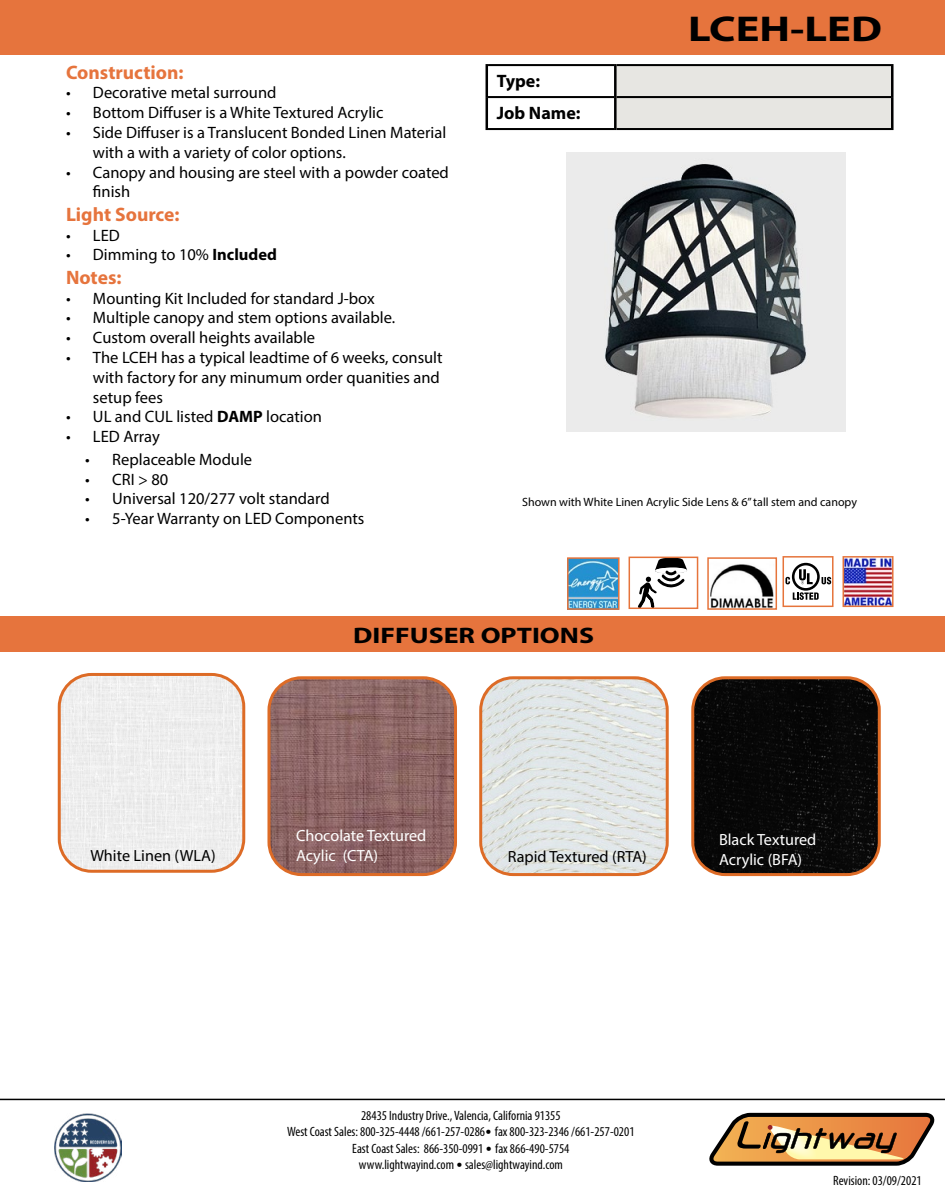
<style>
.page{position:relative;width:945px;height:1188px;background:#fff}
.page>*{position:absolute;margin:0;border:0;box-sizing:border-box;transform-origin:0 0}
.t1{font:700 36px "Myriad Pro";color:#000;scale:1.24 1}
.t2{font:700 22.5px "Myriad Pro";color:#000;scale:1.24 1}
.t3{font:700 19.5px "Myriad Pro";color:#e6743d}
.t4{font:700 18px/32px "Myriad Pro";color:#000}
.t5{font:16.5px/19.8px "Myriad Pro";color:#000}
.t6{font:16.2px/19.5px "Myriad Pro";color:#fff}
.t7{font:16.2px "Myriad Pro";color:#000}
.t8{font:condensed 13.5px/16.2px "Myriad Pro";color:#000;text-align:center}
.t9{font:12px "Myriad Pro";color:#000}
.s1{font-weight:700}
.s2{font-family:"Calibri";font-stretch:normal}
</style>
<div class="page">
<div style="left:617px;top:66px;width:274px;height:62px;background:#e7e6e2"></div>
<hr style="left:488px;top:64px;width:126px;height:2px;background:#000">
<hr style="left:617px;top:64px;width:274px;height:2px;background:#000">
<hr style="left:488px;top:96px;width:126px;height:2px;background:#000">
<hr style="left:617px;top:96px;width:274px;height:2px;background:#000">
<hr style="left:488px;top:128px;width:126px;height:2px;background:#000">
<hr style="left:617px;top:128px;width:274px;height:2px;background:#000">
<hr style="left:486px;top:64px;width:2px;height:33px;background:#000">
<hr style="left:614px;top:64px;width:3px;height:33px;background:#000">
<hr style="left:891px;top:64px;width:3px;height:33px;background:#000">
<hr style="left:486px;top:97px;width:2px;height:33px;background:#000">
<hr style="left:614px;top:97px;width:3px;height:33px;background:#000">
<hr style="left:891px;top:97px;width:3px;height:33px;background:#000">
<div style="left:0;top:0;width:945px;height:54px;background:#e6743d"></div>
<div style="left:0;top:616px;width:945px;height:36px;background:#e6743d"></div>
<div style="left:59px;top:674px;width:185px;height:195px;background:#eee"></div>
<div style="left:58px;top:673px;width:187px;height:200px;border:3px solid #dd6b26;border-radius:32px"></div>
<img style="left:271px;top:680px;width:185px;height:195px">
<div style="left:267px;top:676px;width:190px;height:200px;border:3px solid #dd6b26;border-radius:32px"></div>
<img style="left:483px;top:680px;width:182px;height:192px">
<div style="left:479px;top:676px;width:190px;height:200px;border:3px solid #dd6b26;border-radius:32px"></div>
<hr style="left:0;top:1099px;width:945px;height:1px;background:#000">
<img style="left:710px;top:564px;width:64px;height:43px">
<div style="left:707px;top:557px;width:70px;height:53px;border:2px solid #e6743b"></div>
<img style="left:846px;top:559px;width:45px;height:45px">
<div style="left:843px;top:556px;width:51px;height:51px;border:2px solid #e6743b"></div>
<svg style="left:793px;top:592px;width:26px;height:8px"></svg>
<svg style="left:822px;top:577px;width:9px;height:7px"></svg>
<svg style="left:792px;top:563px;width:28px;height:28px"></svg>
<svg style="left:794px;top:565px;width:23px;height:23px"></svg>
<svg style="left:799px;top:569px;width:14px;height:15px"></svg>
<svg style="left:786px;top:577px;width:4px;height:7px"></svg>
<div style="left:783px;top:556px;width:51px;height:51px;border:2px solid #e6743b"></div>
<img style="left:695px;top:680px;width:182px;height:192px">
<div style="left:691px;top:676px;width:190px;height:200px;border:3px solid #dd6b26;border-radius:32px"></div>
<svg style="left:638px;top:560px;width:49px;height:46px"></svg>
<div style="left:629px;top:557px;width:69px;height:52px;border:2px solid #e6743b"></div>
<svg style="left:709px;top:1112px;width:226px;height:54px"></svg>
<img style="left:54px;top:1113px;width:68px;height:68px">
<img style="left:570px;top:560px;width:47px;height:47px">
<div style="left:567px;top:557px;width:53px;height:53px;border:2px solid #e6743b"></div>
<img style="left:567px;top:152px;width:279px;height:279px">
<p class="t3" style="left:66px;top:59px;width:119px">Construction:</p>
<p class="t5" style="left:66px;top:83px;width:212px">• Decorative metal surround</p>
<p class="t5" style="left:66px;top:103px;width:319px">• Bottom Diffuser is a White Textured Acrylic</p>
<p class="t5" style="left:93px;top:122px;width:355px;text-indent:-27px">• Side Diffuser is a Translucent Bonded Linen Material with a with a variety of color options.</p>
<p class="t5" style="left:93px;top:162px;width:357px;text-indent:-27px">• Canopy and housing are steel with a powder coated finish</p>
<p class="t3" style="left:66px;top:202px;width:115px">Light Source:</p>
<p class="t5" style="left:66px;top:225px;width:55px">• LED</p>
<p class="t5" style="left:66px;top:245px;width:212px">• Dimming to 10% <span class="s1">Included</span></p>
<p class="t3" style="left:66px;top:265px;width:57px">Notes:</p>
<p class="t5" style="left:66px;top:288px;width:310px">• Mounting Kit Included for standard J-box</p>
<p class="t5" style="left:66px;top:308px;width:331px">• Multiple canopy and stem options available.</p>
<p class="t5" style="left:66px;top:328px;width:251px">• Custom overall heights available</p>
<p class="t5" style="left:93px;top:347px;width:351px;text-indent:-27px">• The LCEH has a typical leadtime of 6 weeks, consult with factory for any minumum order quanities and setup fees</p>
<p class="t5" style="left:66px;top:407px;width:257px">• UL and CUL listed <span class="s1">DAMP</span> location</p>
<p class="t5" style="left:66px;top:427px;width:95px">• LED Array</p>
<p class="t5" style="left:85px;top:449px;width:168px">• Replaceable Module</p>
<p class="t5" style="left:85px;top:469px;width:85px">• CRI &gt; 80</p>
<p class="t5" style="left:85px;top:489px;width:246px">• Universal 120/277 volt standard</p>
<p class="t5" style="left:85px;top:508px;width:281px">• 5-Year Warranty on LED Components</p>
<p class="t4" style="left:497px;top:64px;width:85px">Type:<br>Job Name:</p>
<h1 class="t1" style="left:688px;top:5px;width:158px">LCEH-LED</h1>
<p class="t9" style="left:522px;top:495px;width:336px">Shown with White Linen Acrylic Side Lens &amp; 6” tall stem and canopy</p>
<p class="t7" style="left:90px;top:845px;width:127px">White Linen (WLA)</p>
<h2 class="t2" style="left:353px;top:621px;width:196px">DIFFUSER OPTIONS</h2>
<p class="t6" style="left:296px;top:826px;width:132px">Chocolate Textured<br>Acylic (CTA)</p>
<p class="t7" style="left:508px;top:847px;width:141px">Rapid Textured (RTA)</p>
<p class="t6" style="left:719px;top:830px;width:99px">Black Textured<br>Acrylic (BFA)</p>
<p class="t8" style="left:287px;top:1107px;width:349px">28435 Industry Drive., Valencia, California 91355<br>West Coast Sales: 800-325-4448 /661-257-0286<span class="s2">•</span> fax 800-323-2346 /661-257-0201<br>East Coast Sales: 866-350-0991 <span class="s2">•</span> fax 866-490-5754<br>www.lightwayind.com <span class="s2">•</span> sales@lightwayind.com</p>
<p class="t8" style="left:833px;top:1172px;width:90px">Revision: 03/09/2021</p>
</div>
